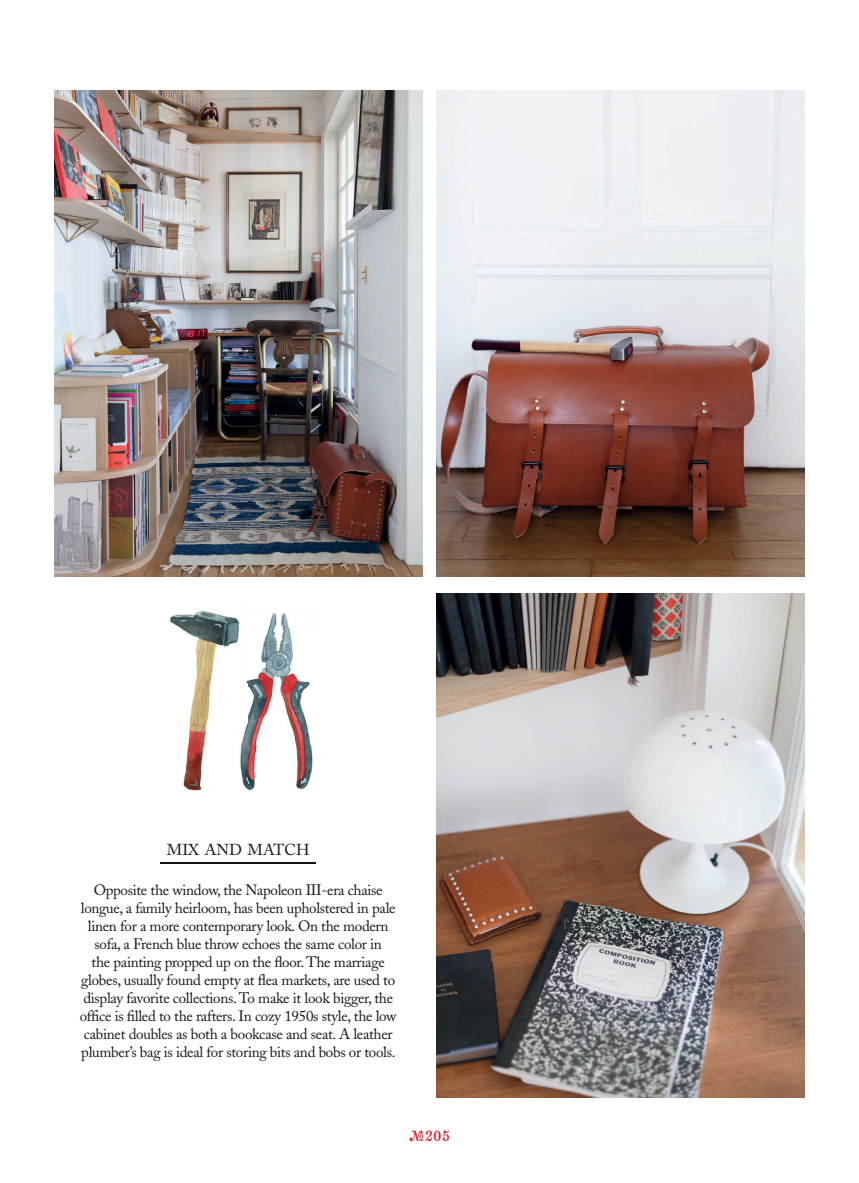
<style>
.page{position:relative;width:859px;height:1183px;background:#fff}
.page>*{position:absolute;margin:0;border:0;box-sizing:border-box;transform-origin:0 0}
.t1{font:15.75px "Adobe Caslon";color:#121517}
.t2{font:15px/18px "Adobe Caslon";letter-spacing:-.02em;color:#121517;text-align:center}
.t3{font:15px "Numbers Indicia";color:#d2232a}
</style>
<div class="page">
<img style="left:54px;top:90px;width:368px;height:486px">
<img style="left:437px;top:593px;width:368px;height:504px">
<img style="left:437px;top:90px;width:368px;height:486px">
<img style="left:247px;top:612px;width:64px;height:133px">
<img style="left:247px;top:745px;width:66px;height:46px">
<img style="left:170px;top:610px;width:77px;height:181px">
<hr style="left:161px;top:862px;width:155px;height:1px;background:#121517">
<p class="t1" style="left:167px;top:842px;width:144px">MIX AND MATCH</p>
<p class="t2" style="left:80px;top:882px;width:318px">Opposite the window, the Napoleon III-era chaise longue, a family heirloom, has been upholstered in pale linen for a more contemporary look. On the modern sofa, a French blue throw echoes the same color in<br>the painting propped up on the floor. The marriage globes, usually found empty at flea markets, are used to display favorite collections. To make it look bigger, the office is filled to the rafters. In cozy 1950s style, the low cabinet doubles as both a bookcase and seat. A leather plumber’s bag is ideal for storing bits and bobs or tools.</p>
<p class="t3" style="left:409px;top:1128px;width:43px">\205</p>
</div>
